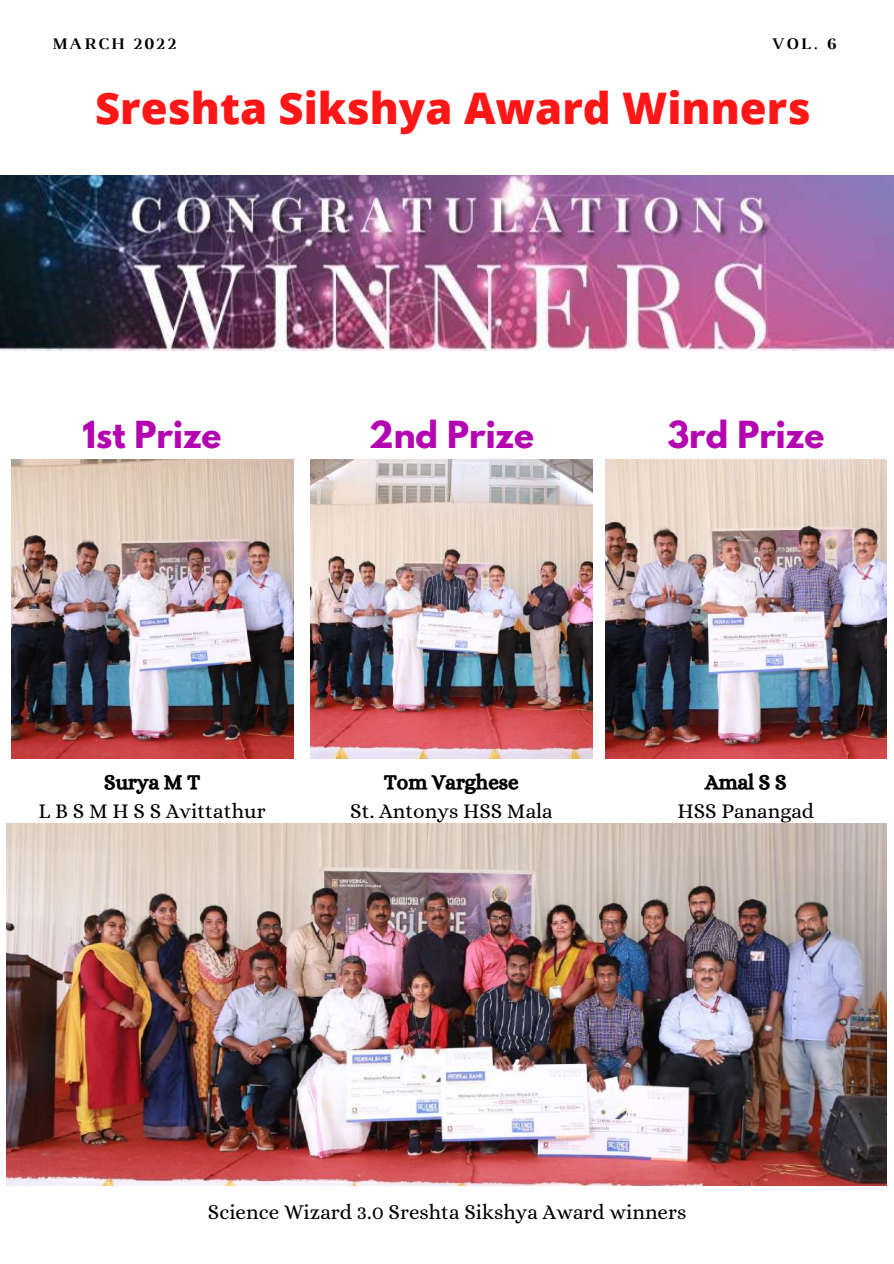
<style>
.page{position:relative;width:894px;height:1264px;background:#fff}
.page>*{position:absolute;margin:0;border:0;box-sizing:border-box;transform-origin:0 0}
.t1{font:800 43.5px "Open Sans";color:#ff1616}
.t2{font:700 33px "League Spartan";color:#b404b2}
.t3{font:21px "Alice";color:#000}
.t4{font:21px "CA Generated";color:#000}
.t5{font:700 16.5px "Luthier";letter-spacing:.14em;color:#000}
</style>
<div class="page">
<img style="left:11px;top:460px;width:282px;height:298px">
<img style="left:605px;top:460px;width:281px;height:298px">
<img style="left:310px;top:460px;width:282px;height:298px">
<img style="left:6px;top:824px;width:879px;height:361px">
<img style="left:0;top:175px;width:893px;height:176px">
<p class="t5" style="left:52px;top:37px;width:125px">MARCH 2022</p>
<p class="t5" style="left:771px;top:37px;width:66px">VOL. 6</p>
<h1 class="t1" style="left:95px;top:77px;width:716px">Sreshta Sikshya Award Winners</h1>
<h2 class="t2" style="left:83px;top:419px;width:140px">1st Prize</h2>
<h2 class="t2" style="left:369px;top:419px;width:167px">2nd Prize</h2>
<h2 class="t2" style="left:667px;top:419px;width:158px">3rd Prize</h2>
<p class="t4" style="left:104px;top:769px;width:97px">Surya M T</p>
<p class="t3" style="left:39px;top:799px;width:228px">L B S M H S S Avittathur</p>
<p class="t4" style="left:384px;top:769px;width:136px">Tom Varghese</p>
<p class="t3" style="left:350px;top:799px;width:204px">St. Antonys HSS Mala</p>
<p class="t4" style="left:705px;top:769px;width:83px">Amal S S</p>
<p class="t3" style="left:677px;top:799px;width:138px">HSS Panangad</p>
<p class="t3" style="left:208px;top:1200px;width:480px">Science Wizard 3.0 Sreshta Sikshya Award winners</p>
</div>
